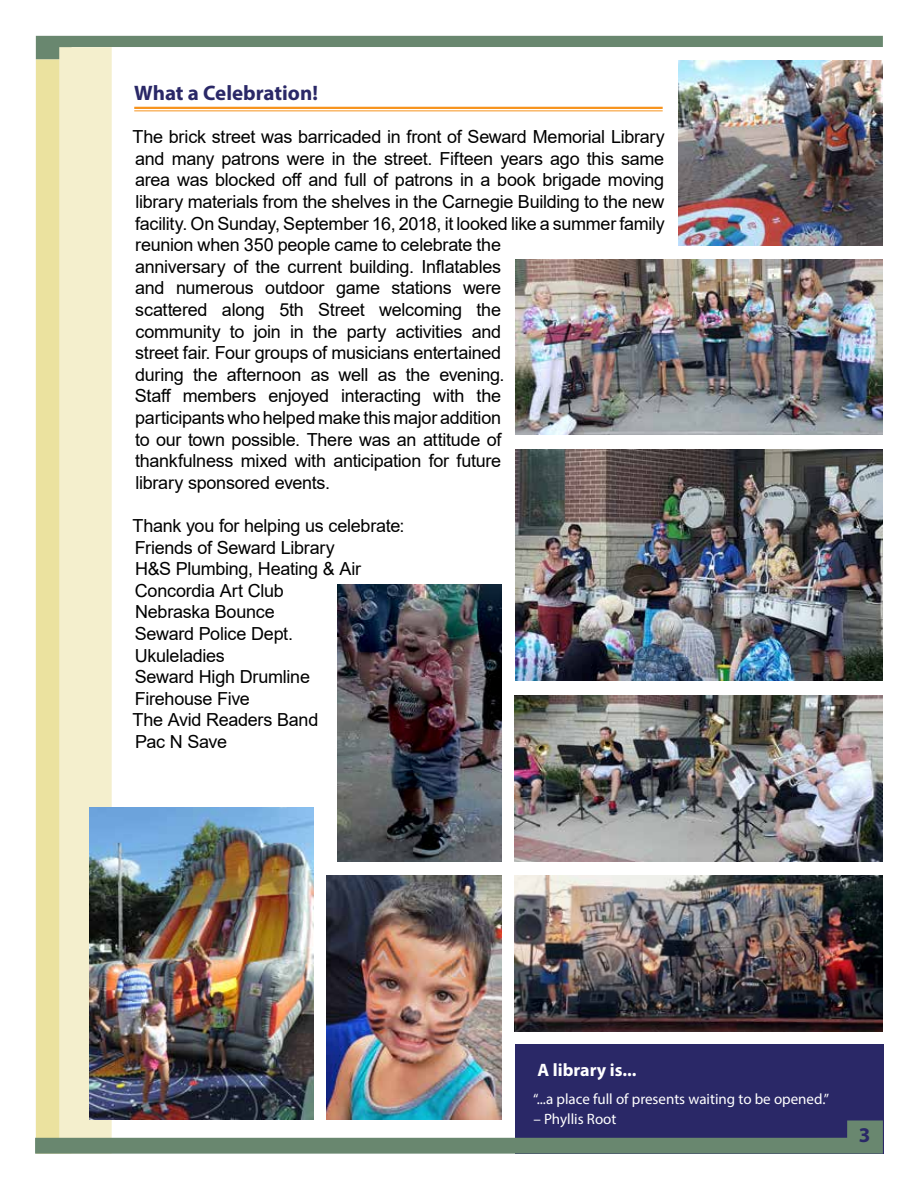
<style>
.page{position:relative;width:918px;height:1188px;background:#fff}
.page>*{position:absolute;margin:0;border:0;box-sizing:border-box;transform-origin:0 0}
.t1{font:700 21px "Myriad Pro";color:#2a2867}
.t2{font:18px/21.6px "Arial";letter-spacing:-.015em;color:#000}
.t3{font:700 18px "Myriad Pro";color:#fff}
.t4{font:15px "Myriad Pro";color:#fff}
</style>
<div class="page">
<div style="left:515px;top:1044px;width:369px;height:110px;background:#2a2867"></div>
<div style="left:36px;top:59px;width:35px;height:1095px;background:#ebe29f"></div>
<svg style="left:36px;top:36px;width:847px;height:23px"></svg>
<div style="left:59px;top:47px;width:53px;height:1107px;background:#f4efcd"></div>
<svg style="left:35px;top:1120px;width:848px;height:34px"></svg>
<hr style="left:134px;top:107px;width:529px;height:2px;background:#f7941e">
<hr style="left:134px;top:110px;width:529px;height:1px;background:#f7941e">
<img style="left:678px;top:61px;width:205px;height:184px">
<img style="left:89px;top:808px;width:224px;height:312px">
<img style="left:515px;top:259px;width:367px;height:176px">
<img style="left:515px;top:695px;width:367px;height:166px">
<img style="left:515px;top:450px;width:367px;height:231px">
<img style="left:515px;top:875px;width:367px;height:156px">
<img style="left:338px;top:585px;width:164px;height:276px">
<img style="left:326px;top:875px;width:176px;height:245px">
<p class="t1" style="left:134px;top:79px;width:185px">What a Celebration!</p>
<p class="t2" style="left:133px;top:126px;width:534px">The brick street was barricaded in front of Seward Memorial Library and many patrons were in the street. Fifteen years ago this same area was blocked off and full of patrons in a book brigade moving library materials from the shelves in the Carnegie Building to the new facility. On Sunday, September 16, 2018, it looked like a summer family reunion when 350 people came to celebrate the<br>anniversary of the current building. Inflatables<br>and numerous outdoor game stations were<br>scattered along 5th Street welcoming the<br>community to join in the party activities and<br>street fair. Four groups of musicians entertained<br>during the afternoon as well as the evening.<br>Staff members enjoyed interacting with the<br>participants who helped make this major addition<br>to our town possible. There was an attitude of<br>thankfulness mixed with anticipation for future<br>library sponsored events.</p>
<p class="t2" style="left:133px;top:515px;width:273px">Thank you for helping us celebrate:<br>Friends of Seward Library<br>H&amp;S Plumbing, Heating &amp; Air<br>Concordia Art Club<br>Nebraska Bounce<br>Seward Police Dept.<br>Ukuleladies<br>Seward High Drumline<br>Firehouse Five<br>The Avid Readers Band<br>Pac N Save</p>
<p class="t3" style="left:538px;top:1058px;width:101px">A library is...</p>
<p class="t4" style="left:533px;top:1090px;width:297px">“...a place full of presents waiting to be opened.”</p>
<p class="t4" style="left:533px;top:1109px;width:85px">– Phyllis Root</p>
<p class="t1" style="left:859px;top:1121px;width:13px">3</p>
</div>
